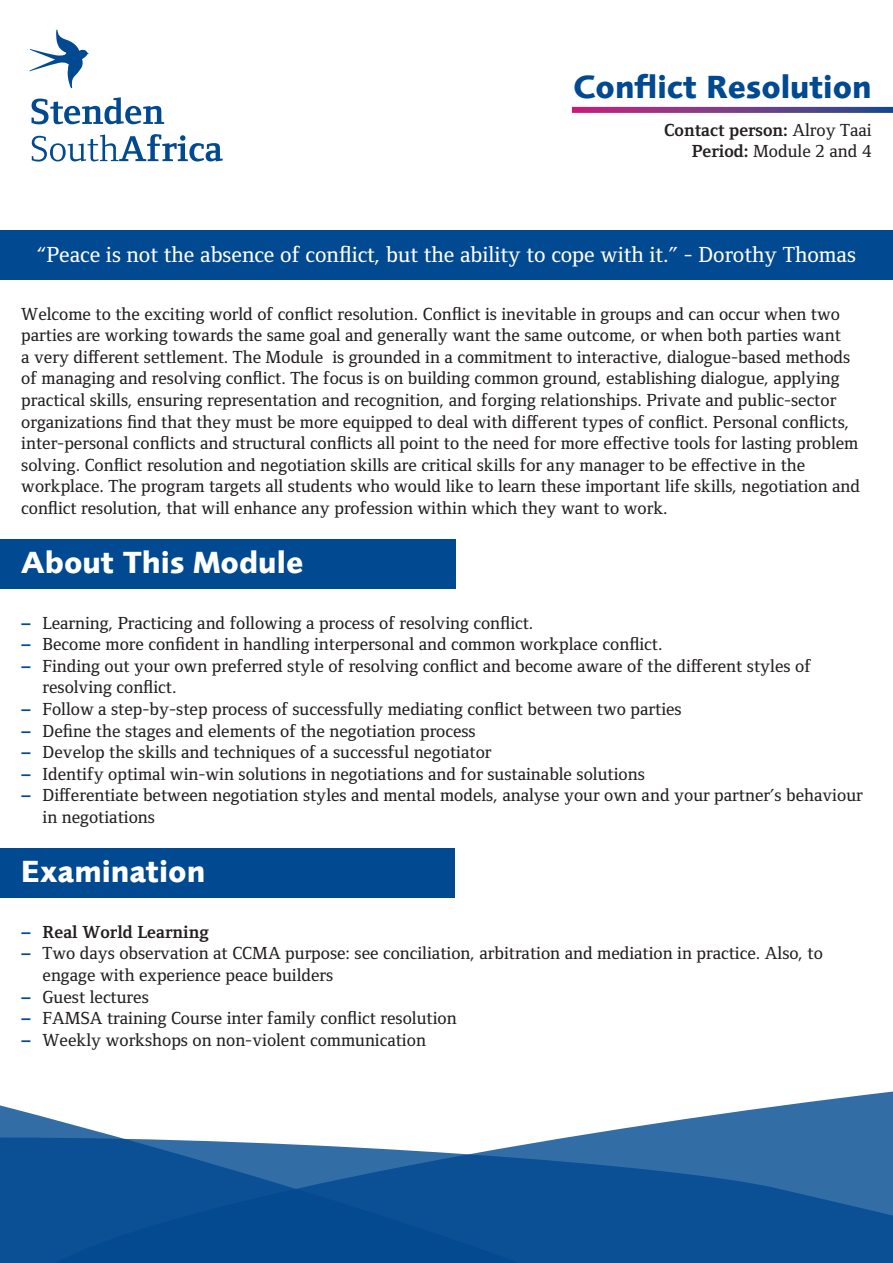
<style>
.page{position:relative;width:893px;height:1263px;background:#fff}
.page>*{position:absolute;margin:0;border:0;box-sizing:border-box;transform-origin:0 0}
.t1{font:700 33px "Foundry Sans W08";color:#014990}
.t2{font:700 31.5px "Foundry Sans W08";color:#fff}
.t3{font:500 22.5px "Foundry Form Serif W04";color:#fff}
.t4{font:500 18px/21.6px "Foundry Form Serif W04";color:#231f20}
.t5{font:700 18px/21.6px "Foundry Form Serif W04";color:#231f20;text-align:right}
.s1{font-weight:500}
.s2{font-family:"Foundry Sans W08";font-weight:700;color:#014990}
.s3{font-family:"Foundry Sans W08";color:#014990}
</style>
<div class="page">
<svg style="left:572px;top:107px;width:321px;height:6px;background:#793d87"></svg>
<svg style="left:32px;top:97px;width:132px;height:27px"></svg>
<svg style="left:32px;top:134px;width:191px;height:28px"></svg>
<svg style="left:29px;top:29px;width:60px;height:60px"></svg>
<div style="left:0;top:230px;width:893px;height:50px;background:#014990"></div>
<div style="left:0;top:539px;width:455px;height:50px;background:#014990"></div>
<div style="left:0;top:849px;width:454px;height:49px;background:#014990"></div>
<svg style="left:519px;top:1091px;width:374px;height:172px"></svg>
<svg style="left:0;top:1105px;width:519px;height:158px;fill:#0b5094"></svg>
<h1 class="t1" style="left:573px;top:62px;width:300px">Conflict Resolution</h1>
<p class="t5" style="left:664px;top:117px;width:209px">Contact person: <span class="s1">Alroy Taai<br></span>Period: <span class="s1">Module 2 and 4</span></p>
<p class="t3" style="left:37px;top:239px;width:820px">“Peace is not the absence of conflict, but the ability to cope with it.” - Dorothy Thomas</p>
<p class="t4" style="left:21px;top:302px;width:840px">Welcome to the exciting world of conflict resolution. Conflict is inevitable in groups and can occur when two parties are working towards the same goal and generally want the same outcome, or when both parties want<br>a very different settlement. The Module is grounded in a commitment to interactive, dialogue-based methods of managing and resolving conflict. The focus is on building common ground, establishing dialogue, applying practical skills, ensuring representation and recognition, and forging relationships. Private and public-sector organizations find that they must be more equipped to deal with different types of conflict. Personal conflicts, inter-personal conflicts and structural conflicts all point to the need for more effective tools for lasting problem solving. Conflict resolution and negotiation skills are critical skills for any manager to be effective in the workplace. The program targets all students who would like to learn these important life skills, negotiation and conflict resolution, that will enhance any profession within which they want to work.</p>
<h2 class="t2" style="left:21px;top:538px;width:284px">About This Module</h2>
<p class="t4" style="left:21px;top:611px;width:514px"><span class="s2">–</span> Learning, Practicing and following a process of resolving conflict.</p>
<p class="t4" style="left:21px;top:632px;width:643px"><span class="s2">–</span> Become more confident in handling interpersonal and common workplace conflict.</p>
<p class="t4" style="left:43px;top:654px;width:770px;text-indent:-21px"><span class="s2">–</span> Finding out your own preferred style of resolving conflict and become aware of the different styles of resolving conflict.</p>
<p class="t4" style="left:21px;top:697px;width:662px"><span class="s2">–</span> Follow a step-by-step process of successfully mediating conflict between two parties</p>
<p class="t4" style="left:21px;top:719px;width:456px"><span class="s2">–</span> Define the stages and elements of the negotiation process</p>
<p class="t4" style="left:21px;top:740px;width:472px"><span class="s2">–</span> Develop the skills and techniques of a successful negotiator</p>
<p class="t4" style="left:21px;top:762px;width:625px"><span class="s2">–</span> Identify optimal win-win solutions in negotiations and for sustainable solutions</p>
<p class="t4" style="left:43px;top:784px;width:822px;text-indent:-21px"><span class="s2">–</span> Differentiate between negotiation styles and mental models, analyse your own and your partner’s behaviour in negotiations</p>
<h2 class="t2" style="left:21px;top:847px;width:186px">Examination</h2>
<p class="t5" style="left:21px;top:920px;width:189px"><span class="s3">–</span> Real World Learning</p>
<p class="t4" style="left:43px;top:941px;width:782px;text-indent:-21px"><span class="s2">–</span> Two days observation at CCMA purpose: see conciliation, arbitration and mediation in practice. Also, to engage with experience peace builders</p>
<p class="t4" style="left:21px;top:985px;width:129px"><span class="s2">–</span> Guest lectures</p>
<p class="t4" style="left:21px;top:1006px;width:437px"><span class="s2">–</span> FAMSA training Course inter family conflict resolution</p>
<p class="t4" style="left:21px;top:1028px;width:406px"><span class="s2">–</span> Weekly workshops on non-violent communication</p>
</div>
